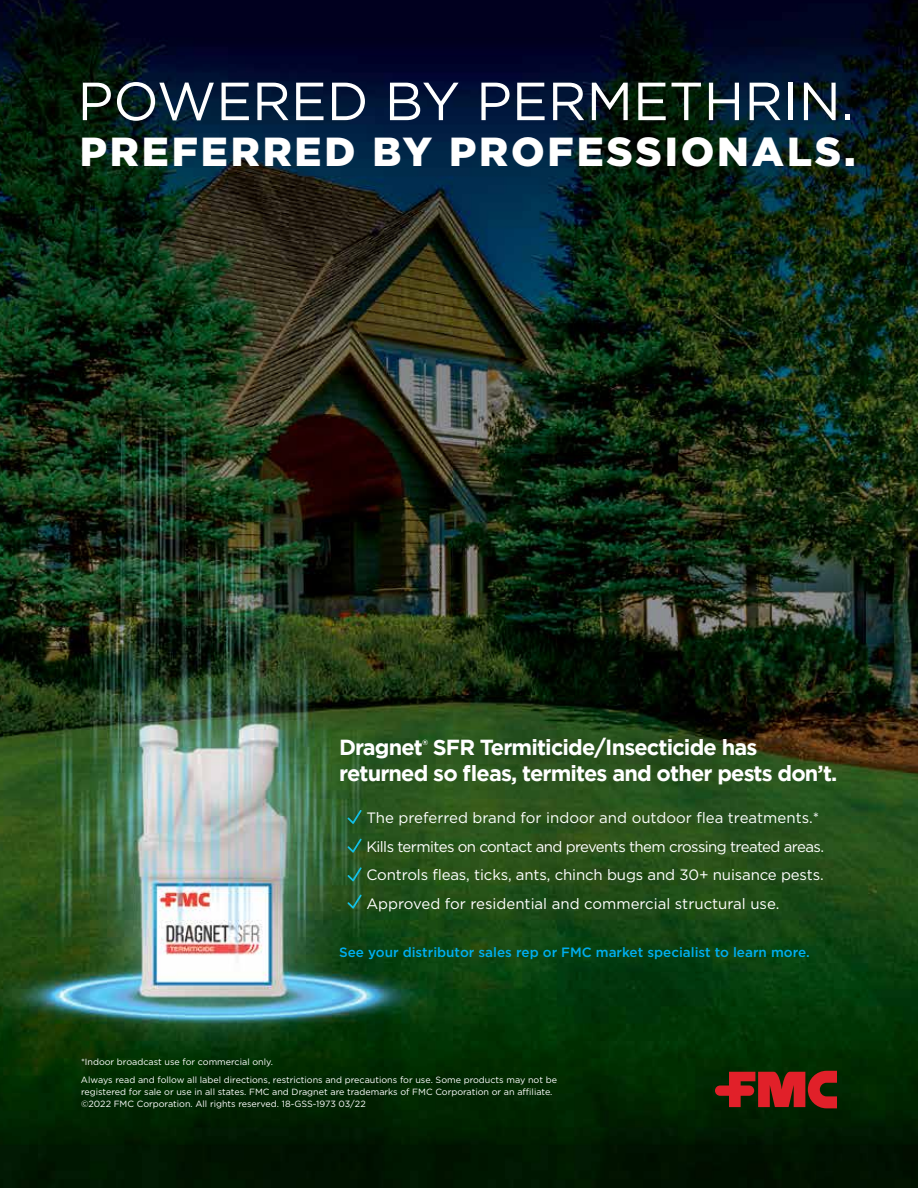
<style>
.page{position:relative;width:918px;height:1188px;background:#fff}
.page>*{position:absolute;margin:0;border:0;box-sizing:border-box;transform-origin:0 0}
.t1{font:53.55px "Gotham";color:#fff}
.t2{font:900 40.5px "Gotham Pro";letter-spacing:.07em;color:#fff}
.t3{font:700 21.75px/26.1px "Gotham";letter-spacing:-.04em;color:#fff}
.t4{font:15px/28.5px "Gotham";letter-spacing:-.01em;color:#fff}
.t5{font:500 13.5px "Gotham Pro";color:#00aeef}
.t6{font:9px/18px "Gotham";color:#fff}
.t7{font:700 7.35px "Gotham";color:#fff}
</style>
<div class="page">
<img style="left:0;top:0;width:918px;height:1188px">
<svg style="left:347px;top:810px;width:15px;height:14px"></svg>
<svg style="left:347px;top:839px;width:15px;height:14px"></svg>
<svg style="left:347px;top:867px;width:15px;height:14px"></svg>
<svg style="left:347px;top:895px;width:15px;height:14px"></svg>
<svg style="left:715px;top:1071px;width:122px;height:37px;background:#96221b"></svg>
<h1 class="t1" style="left:78px;top:72px;width:778px">POWERED BY PERMETHRIN.</h1>
<h2 class="t2" style="left:80px;top:129px;width:777px">PREFERRED BY PROFESSIONALS.</h2>
<h3 class="t3" style="left:339px;top:734px;width:500px;text-indent:94px">SFR Termiticide/Insecticide has returned so fleas, termites and other pests don’t.</h3>
<p class="t4" style="left:366px;top:803px;width:459px">The preferred brand for indoor and outdoor flea treatments.* Kills termites on contact and prevents them crossing treated areas.<br>Controls fleas, ticks, ants, chinch bugs and 30+ nuisance pests.<br>Approved for residential and commercial structural use.</p>
<h3 class="t5" style="left:339px;top:945px;width:472px">See your distributor sales rep or FMC market specialist to learn more.</h3>
<h3 class="t3" style="left:339px;top:734px;width:85px">Dragnet</h3>
<p class="t7" style="left:422px;top:738px;width:8px">®</p>
<p class="t6" style="left:81px;top:1052px;width:478px">*Indoor broadcast use for commercial only.<br>Always read and follow all label directions, restrictions and precautions for use. Some products may not be</p>
<p class="t6" style="left:81px;top:1085px;width:473px;line-height:12px">registered for sale or use in all states. FMC and Dragnet are trademarks of FMC Corporation or an affiliate. ©2022 FMC Corporation. All rights reserved. 18-GSS-1973 03/22</p>
</div>
